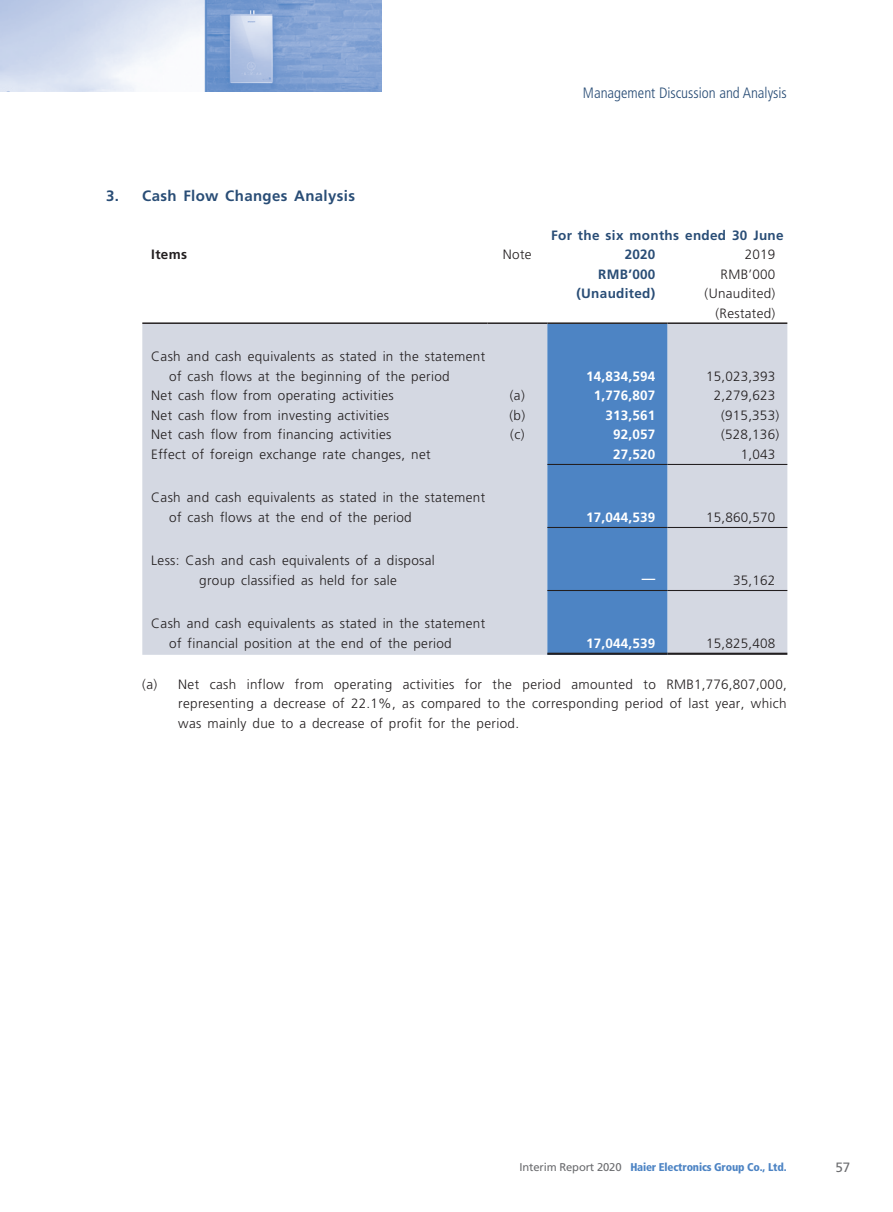
<style>
.page{position:relative;width:893px;height:1212px;background:#fff}
.page>*{position:absolute;margin:0;border:0;box-sizing:border-box;transform-origin:0 0}
.t1{font:300 condensed 15px "Frutiger LT Std";color:#294d76}
._04___H2{font:700 15px "Frutiger LT Std";letter-spacing:.025em;color:#294d76}
._15_Table_Stub{font:300 13.5px/19.5px "Frutiger LT Std";letter-spacing:.025em;color:#231f20}
._08____IN2{font:300 13.5px/19.5px "Frutiger LT Std";letter-spacing:.025em;color:#231f20;text-align:justify}
._01_Body_Text{font:300 13.5px "Frutiger LT Std";letter-spacing:.015em;color:#231f20}
._01_Body_Text-2{font:700 13.5px "Frutiger LT Std";letter-spacing:.015em;color:#fff}
._01_Body_Text-3{font:700 13.5px "Frutiger LT Std";letter-spacing:.025em;color:#294d76}
._15_Table_Stub-2{font:700 13.5px "Frutiger LT Std";letter-spacing:.025em;color:#231f20}
.t2{font:13.5px "Frutiger LT Std";color:#6c6d70}
.t3{font:900 condensed 11.25px "Frutiger LT Std";letter-spacing:-.015em;color:#4d84c4}
.s1{font-weight:400;font-stretch:normal;color:#6c6d70}
</style>
<div class="page">
<img style="left:0;top:0;width:381px;height:91px">
<div style="left:142px;top:324px;width:645px;height:331px;background:#d4d8e2"></div>
<div style="left:547px;top:324px;width:120px;height:329px;background:#4d84c4"></div>
<hr style="left:142px;top:322px;width:345px;height:2px;background:#231f20">
<hr style="left:487px;top:322px;width:60px;height:2px;background:#231f20">
<hr style="left:547px;top:322px;width:120px;height:2px;background:#231f20">
<hr style="left:667px;top:322px;width:120px;height:2px;background:#231f20">
<hr style="left:547px;top:464px;width:120px;height:1px;background:#231f20">
<hr style="left:667px;top:464px;width:120px;height:1px;background:#231f20">
<hr style="left:547px;top:527px;width:120px;height:1px;background:#231f20">
<hr style="left:667px;top:527px;width:120px;height:1px;background:#231f20">
<hr style="left:547px;top:590px;width:120px;height:1px;background:#231f20">
<hr style="left:667px;top:590px;width:120px;height:1px;background:#231f20">
<hr style="left:547px;top:653px;width:120px;height:2px;background:#231f20">
<hr style="left:667px;top:653px;width:120px;height:2px;background:#231f20">
<p class="_04___H2" style="left:106px;top:186px;width:250px">3. Cash Flow Changes Analysis</p>
<p class="t1" style="left:583px;top:85px;width:205px">Management Discussion and Analysis</p>
<p class="_01_Body_Text-3" style="left:551px;top:227px;width:234px">For the six months ended 30 June</p>
<p class="_15_Table_Stub-2" style="left:151px;top:247px;width:37px">Items</p>
<p class="_01_Body_Text" style="left:503px;top:247px;width:30px">Note</p>
<p class="_01_Body_Text-3" style="left:625px;top:247px;width:32px">2020</p>
<p class="_01_Body_Text" style="left:745px;top:247px;width:32px">2019</p>
<p class="_01_Body_Text-3" style="left:598px;top:266px;width:59px">RMB’000</p>
<p class="_01_Body_Text" style="left:720px;top:266px;width:56px">RMB’000</p>
<p class="_01_Body_Text-3" style="left:576px;top:286px;width:80px">(Unaudited)</p>
<p class="_01_Body_Text" style="left:705px;top:286px;width:72px">(Unaudited)</p>
<p class="_01_Body_Text" style="left:715px;top:305px;width:61px">(Restated)</p>
<p class="_15_Table_Stub" style="left:169px;top:347px;width:317px;text-indent:-18px">Cash and cash equivalents as stated in the statement of cash flows at the beginning of the period</p>
<p class="_01_Body_Text-2" style="left:586px;top:368px;width:71px">14,834,594</p>
<p class="_01_Body_Text" style="left:706px;top:368px;width:71px">15,023,393</p>
<p class="_15_Table_Stub" style="left:151px;top:386px;width:244px">Net cash flow from operating activities</p>
<p class="_01_Body_Text" style="left:510px;top:388px;width:16px">(a)</p>
<p class="_01_Body_Text-2" style="left:594px;top:388px;width:63px">1,776,807</p>
<p class="_01_Body_Text" style="left:714px;top:388px;width:63px">2,279,623</p>
<p class="_15_Table_Stub" style="left:151px;top:405px;width:239px">Net cash flow from investing activities</p>
<p class="_01_Body_Text" style="left:509px;top:407px;width:17px">(b)</p>
<p class="_01_Body_Text-2" style="left:605px;top:407px;width:51px">313,561</p>
<p class="_01_Body_Text" style="left:721px;top:407px;width:59px">(915,353)</p>
<p class="_15_Table_Stub" style="left:151px;top:425px;width:242px">Net cash flow from financing activities</p>
<p class="_01_Body_Text" style="left:510px;top:427px;width:16px">(c)</p>
<p class="_01_Body_Text-2" style="left:613px;top:427px;width:44px">92,057</p>
<p class="_01_Body_Text" style="left:721px;top:427px;width:59px">(528,136)</p>
<p class="_15_Table_Stub" style="left:151px;top:444px;width:281px">Effect of foreign exchange rate changes, net</p>
<p class="_01_Body_Text-2" style="left:613px;top:446px;width:44px">27,520</p>
<p class="_01_Body_Text" style="left:741px;top:446px;width:36px">1,043</p>
<p class="_15_Table_Stub" style="left:169px;top:488px;width:317px;text-indent:-18px">Cash and cash equivalents as stated in the statement of cash flows at the end of the period</p>
<p class="_01_Body_Text-2" style="left:586px;top:509px;width:71px">17,044,539</p>
<p class="_01_Body_Text" style="left:706px;top:509px;width:71px">15,860,570</p>
<p class="_15_Table_Stub" style="left:199px;top:551px;width:237px;text-indent:-48px">Less: Cash and cash equivalents of a disposal group classified as held for sale</p>
<p class="_01_Body_Text-2" style="left:642px;top:571px;width:15px">—</p>
<p class="_01_Body_Text" style="left:733px;top:572px;width:44px">35,162</p>
<p class="_15_Table_Stub" style="left:169px;top:614px;width:317px;text-indent:-18px">Cash and cash equivalents as stated in the statement of financial position at the end of the period</p>
<p class="_01_Body_Text-2" style="left:586px;top:635px;width:71px">17,044,539</p>
<p class="_01_Body_Text" style="left:706px;top:635px;width:71px">15,825,408</p>
<p class="_08____IN2" style="left:178px;top:675px;width:610px;text-indent:-36px">(a) Net cash inflow from operating activities for the period amounted to RMB1,776,807,000, representing a decrease of 22.1%, as compared to the corresponding period of last year, which was mainly due to a decrease of profit for the period.</p>
<p class="t3" style="left:520px;top:1160px;width:269px"><span class="s1">Interim Report 2020</span> Haier Electronics Group Co., Ltd.</p>
<p class="t2" style="left:836px;top:1159px;width:16px">57</p>
</div>
